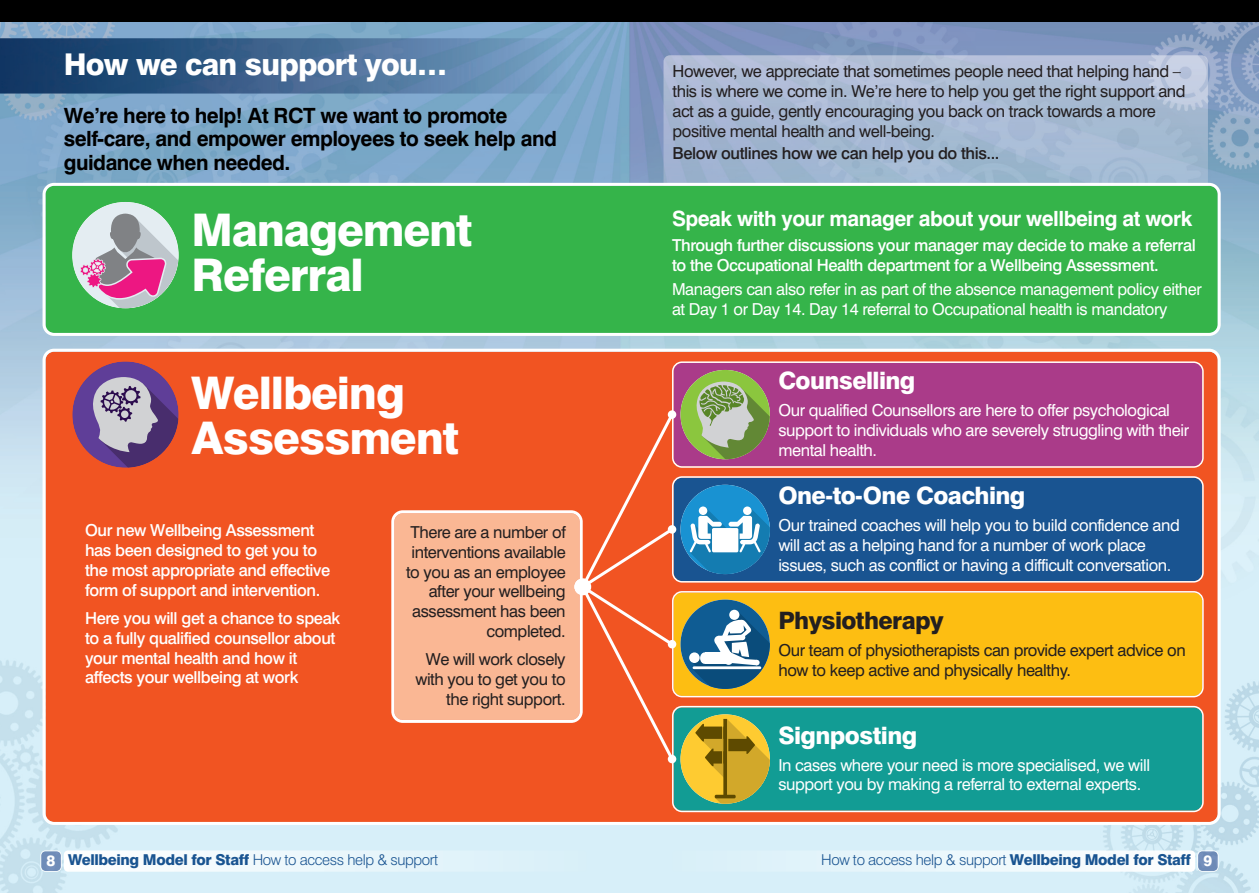
<style>
.page{position:relative;width:1259px;height:893px;background:#fff}
.page>*{position:absolute;margin:0;border:0;box-sizing:border-box;transform-origin:0 0}
.t1{font:800 45px/45px "Swiss 721 BT";letter-spacing:-.025em;color:#fff}
.t2{font:800 30px "Swiss 721 BT";letter-spacing:-.025em;color:#fff}
.t3{font:800 24px "Swiss 721 BT";letter-spacing:-.025em;color:#fff}
.t4{font:800 24px "Swiss 721 BT";letter-spacing:-.025em;color:#231f20}
.t5{font:700 21px/23.2px "Swiss 721 BT";letter-spacing:-.025em;color:#000}
.t6{font:700 21px "Swiss 721 BT";letter-spacing:-.025em;color:#fff}
.t7{font:16.5px/19.8px "Swiss 721 BT";letter-spacing:-.025em;color:#fff}
.t8{font:16.5px/19.8px "Swiss 721 BT";letter-spacing:-.025em;color:#231f20}
.t9{font:500 16.5px/19.8px "Swiss 721 BT";letter-spacing:-.025em;color:#fff}
.t10{font:500 16.5px "Swiss 721 BT";letter-spacing:-.025em;color:#231f20}
.t11{font:300 15px "Swiss 721 BT";letter-spacing:-.025em;color:#195491}
.s1{font-weight:800;color:#fff}
.s2{font-weight:800}
</style>
<div class="page">
<img style="left:0;top:21px;width:1259px;height:872px">
<img style="left:663px;top:55px;width:545px;height:128px">
<div style="left:43px;top:349px;width:1177px;height:476px;background:#f15422"></div>
<div style="left:43px;top:183px;width:1177px;height:153px;background:#35b44a"></div>
<div style="left:672px;top:361px;width:531px;height:107px;background:#aa3b89"></div>
<div style="left:0;top:0;width:1259px;height:21px;background:#000"></div>
<img style="left:64px;top:850px;width:523px;height:22px">
<img style="left:672px;top:850px;width:523px;height:22px">
<img style="left:1200px;top:853px;width:15px;height:16px">
<div style="left:1197px;top:850px;width:21px;height:22px;border:2px solid #fff;border-radius:5px"></div>
<img style="left:43px;top:853px;width:16px;height:16px">
<div style="left:40px;top:850px;width:22px;height:22px;border:2px solid #fff;border-radius:5px"></div>
<div style="left:770px;top:476px;width:433px;height:107px;background:#195491"></div>
<div style="left:770px;top:591px;width:433px;height:106px;background:#fdbe12"></div>
<div style="left:672px;top:706px;width:531px;height:106px;background:#129c94"></div>
<div style="left:72px;top:361px;width:107px;height:107px;background:#5f3e98;border-radius:50%"></div>
<svg style="left:92px;top:377px;width:86px;height:91px"></svg>
<div style="left:72px;top:202px;width:107px;height:106px;background:#e4edf2;border-radius:50%"></div>
<svg style="left:80px;top:214px;width:98px;height:94px"></svg>
<svg style="left:391px;top:370px;width:379px;height:434px;background:#d87f59"></svg>
<img style="left:567px;top:38px;width:8px;height:56px">
<h2 class="t2" style="left:64px;top:53px;width:385px">How we can support you…</h2>
<p class="t5" style="left:64px;top:106px;width:495px">We’re here to help! At RCT we want to promote self-care, and empower employees to seek help and guidance when needed.</p>
<h1 class="t1" style="left:191px;top:212px;width:282px">Management<br>Referral</h1>
<h1 class="t1" style="left:191px;top:375px;width:269px">Wellbeing<br>Assessment</h1>
<p class="t9" style="left:85px;top:522px;width:247px">Our new Wellbeing Assessment has been designed to get you to the most appropriate and effective form of support and intervention.</p>
<p class="t9" style="left:85px;top:610px;width:257px">Here you will get a chance to speak to a fully qualified counsellor about your mental health and how it affects your wellbeing at work</p>
<p class="t8" style="left:406px;top:524px;width:161px;text-align:right">There are a number of interventions available to you as an employee after your wellbeing assessment has been completed.</p>
<p class="t8" style="left:415px;top:651px;width:152px;text-align:right">We will work closely with you to get you to the right support.</p>
<p class="t8" style="left:672px;top:63px;width:515px">However, we appreciate that sometimes people need that helping hand – this is where we come in. We’re here to help you get the right support and act as a guide, gently encouraging you back on track towards a more positive mental health and well-being.</p>
<p class="t10" style="left:672px;top:147px;width:328px">Below outlines how we can help you do this...</p>
<p class="t6" style="left:672px;top:211px;width:522px">Speak with your manager about your wellbeing at work</p>
<p class="t9" style="left:672px;top:237px;width:525px">Through further discussions your manager may decide to make a referral to the Occupational Health department for a Wellbeing Assessment.</p>
<p class="t7" style="left:672px;top:281px;width:531px">Managers can also refer in as part of the absence management policy either at Day 1 or Day 14. Day 14 referral to Occupational health is mandatory</p>
<h3 class="t3" style="left:778px;top:372px;width:139px">Counselling</h3>
<p class="t7" style="left:778px;top:402px;width:412px">Our qualified Counsellors are here to offer psychological support to individuals who are severely struggling with their mental health.</p>
<h3 class="t3" style="left:778px;top:487px;width:249px">One-to-One Coaching</h3>
<p class="t7" style="left:778px;top:517px;width:403px">Our trained coaches will help you to build confidence and will act as a helping hand for a number of work place issues, such as conflict or having a difficult conversation.</p>
<h3 class="t4" style="left:778px;top:611px;width:167px">Physiotherapy</h3>
<p class="t8" style="left:778px;top:642px;width:409px">Our team of physiotherapists can provide expert advice on how to keep active and physically healthy.</p>
<h3 class="t3" style="left:778px;top:726px;width:140px">Signposting</h3>
<p class="t7" style="left:778px;top:757px;width:373px">In cases where your need is more specialised, we will support you by making a referral to external experts.</p>
<p class="t11" style="left:47px;top:855px;width:393px"><span class="s1">8</span> <span class="s2">Wellbeing Model for Staff</span> How to access help &amp; support</p>
<p class="t11" style="left:821px;top:855px;width:393px">How to access help &amp; support <span class="s2">Wellbeing Model for Staff</span> <span class="s1">9</span></p>
</div>
